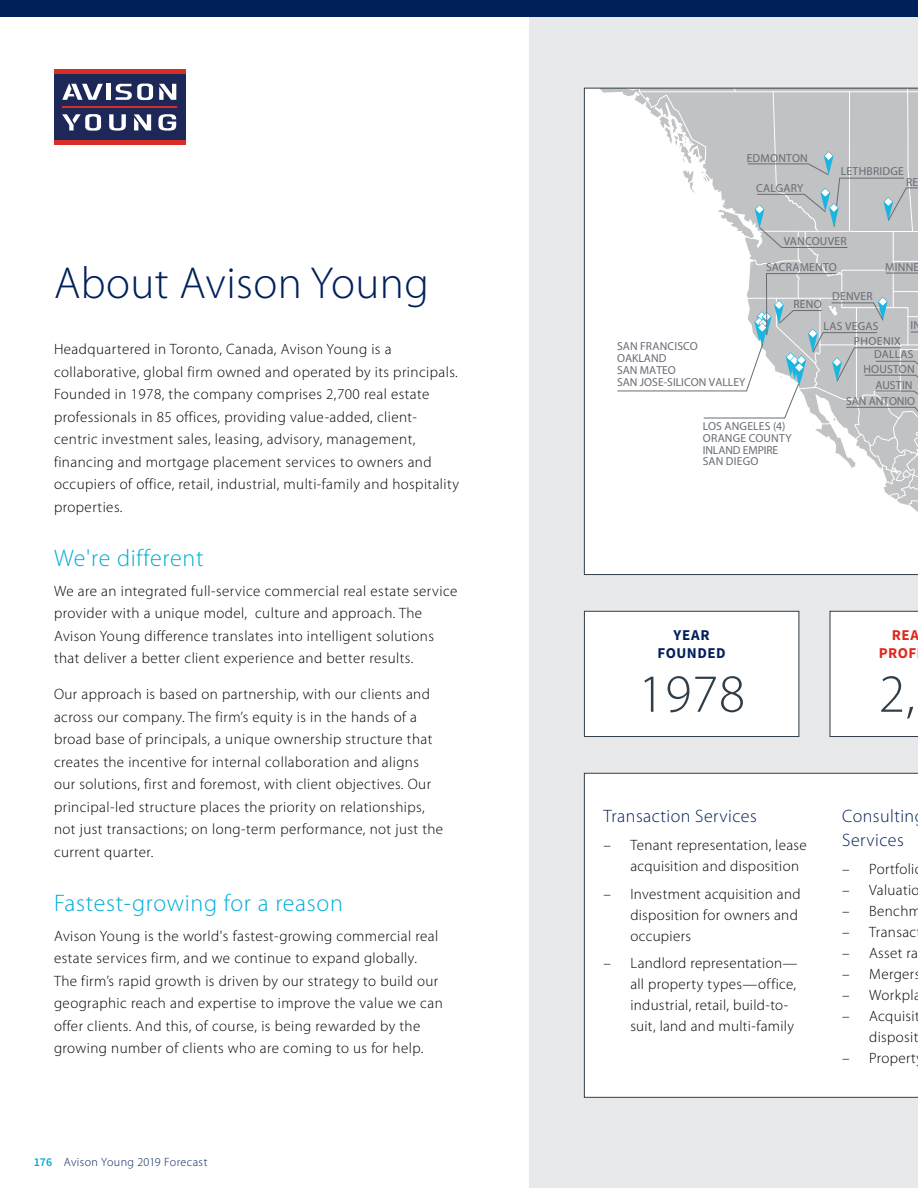
<style>
.page{position:relative;width:918px;height:1188px;background:#fff}
.page>*{position:absolute;margin:0;border:0;box-sizing:border-box;transform-origin:0 0}
.t1{font:300 54px "Myriad Pro";color:#303e49}
.t2{font:300 45px "Myriad Pro";letter-spacing:.01em;color:#00205c}
.t3{font:300 24px "Myriad Pro";letter-spacing:.03em;color:#00acd8}
.t4{font:300 18px/24px "Myriad Pro";letter-spacing:.025em;color:#00205c}
.t5{font:300 15px/22.5px "Myriad Pro";letter-spacing:.03em;color:#000}
.t6{font:700 15px/18px "Source Sans Pro";letter-spacing:.035em;color:#00205c;text-align:center}
.t7{font:700 15px/18px "Source Sans Pro";letter-spacing:.035em;color:#df271c;text-align:right}
.t8{font:300 12px "Myriad Pro";letter-spacing:.035em;color:#00205c}
.t9{font:11.55px/15.6px "Myriad Pro";letter-spacing:.01em;color:#676c74}
.t10{font:11.55px "Myriad Pro";letter-spacing:-.01em;color:#676c74}
.t11{font:11.55px "Myriad Pro";letter-spacing:.035em;color:#676c74}
.s1{font-family:"Source Sans Pro";font-weight:600;color:#00acd8}
</style>
<div class="page">
<div style="left:54px;top:74px;width:132px;height:66px;background:#1d2858"></div>
<div style="left:106px;top:84px;width:5px;height:16px;background:#fff"></div>
<svg style="left:115px;top:84px;width:61px;height:16px"></svg>
<svg style="left:134px;top:114px;width:17px;height:16px"></svg>
<svg style="left:62px;top:83px;width:41px;height:17px"></svg>
<svg style="left:62px;top:114px;width:40px;height:17px"></svg>
<svg style="left:109px;top:114px;width:17px;height:17px"></svg>
<svg style="left:158px;top:114px;width:18px;height:17px"></svg>
<div style="left:54px;top:140px;width:132px;height:5px;background:#d92d27"></div>
<hr style="left:54px;top:70px;width:132px;height:4px;background:#d92d27">
<hr style="left:62px;top:107px;width:114px;height:1px;background:#d92d27">
<div style="left:530px;top:0;width:388px;height:1188px;background:#e7e9ea"></div>
<svg style="left:584px;top:88px;width:334px;height:487px;background:#e3e5e6"></svg>
<div style="left:584px;top:611px;width:215px;height:126px;background:#fff;border:1px solid #303e49"></div>
<div style="left:830px;top:611px;width:88px;height:126px;background:#fff"></div>
<div style="left:584px;top:773px;width:334px;height:325px;background:#fff"></div>
<div style="left:0;top:0;width:918px;height:16px;background:#00205c"></div>
<h2 class="t2" style="left:54px;top:256px;width:376px">About Avison Young</h2>
<p class="t5" style="left:54px;top:338px;width:407px">Headquartered in Toronto, Canada, Avison Young is a collaborative, global firm owned and operated by its principals.<br>Founded in 1978, the company comprises 2,700 real estate professionals in 85 offices, providing value-added, client&shy;centric investment sales, leasing, advisory, management, financing and mortgage placement services to owners and occupiers of office, retail, industrial, multi-family and hospitality properties.</p>
<h3 class="t3" style="left:54px;top:544px;width:151px">We're different</h3>
<p class="t5" style="left:54px;top:579px;width:405px">We are an integrated full-service commercial real estate service provider with a unique model, culture and approach. The Avison Young difference translates into intelligent solutions that deliver a better client experience and better results.</p>
<p class="t5" style="left:54px;top:683px;width:391px">Our approach is based on partnership, with our clients and across our company. The firm’s equity is in the hands of a broad base of principals, a unique ownership structure that creates the incentive for internal collaboration and aligns our solutions, first and foremost, with client objectives. Our principal-led structure places the priority on relationships, not just transactions; on long-term performance, not just the current quarter.</p>
<h3 class="t3" style="left:54px;top:889px;width:290px">Fastest-growing for a reason</h3>
<p class="t5" style="left:54px;top:924px;width:390px">Avison Young is the world's fastest-growing commercial real estate services firm, and we continue to expand globally.<br>The firm’s rapid growth is driven by our strategy to build our geographic reach and expertise to improve the value we can offer clients. And this, of course, is being rewarded by the growing number of clients who are coming to us for help.</p>
<p class="t8" style="left:34px;top:1155px;width:175px"><span class="s1">176</span> Avison Young 2019 Forecast</p>
<p class="t9" style="left:747px;top:150px;width:63px">EDMONTON</p>
<p class="t9" style="left:756px;top:180px;width:49px">CALGARY</p>
<p class="t9" style="left:841px;top:163px;width:65px">LETHBRIDGE</p>
<p class="t9" style="left:906px;top:174px;width:14px">RE</p>
<p class="t9" style="left:784px;top:233px;width:64px">VANCOUVER</p>
<p class="t9" style="left:766px;top:259px;width:72px">SACRAMENTO</p>
<p class="t9" style="left:832px;top:288px;width:42px">DENVER</p>
<p class="t9" style="left:793px;top:296px;width:30px">RENO</p>
<p class="t9" style="left:885px;top:259px;width:36px">MINNE</p>
<p class="t9" style="left:617px;top:340px;width:130px;line-height:11.9px">SAN FRANCISCO<br>OAKLAND<br>SAN MATEO<br>SAN JOSE-SILICON VALLEY</p>
<p class="t9" style="left:703px;top:420px;width:91px;line-height:11.6px">LOS ANGELES (4)<br>ORANGE COUNTY</p>
<p class="t9" style="left:703px;top:453px;width:57px">SAN DIEGO</p>
<p class="t10" style="left:703px;top:443px;width:77px">INLAND EMPIRE</p>
<p class="t9" style="left:824px;top:318px;width:56px">LAS VEGAS</p>
<p class="t11" style="left:854px;top:334px;width:49px">PHOENIX</p>
<p class="t9" style="left:911px;top:317px;width:12px">IN</p>
<p class="t9" style="left:846px;top:346px;width:70px;text-align:right">DALLAS<br>HOUSTON<br>AUSTIN<br>SAN ANTONIO</p>
<p class="t6" style="left:658px;top:626px;width:70px">YEAR<br>FOUNDED</p>
<h1 class="t1" style="left:638px;top:661px;width:109px">1978</h1>
<p class="t4" style="left:603px;top:804px;width:155px">Transaction Services</p>
<p class="t5" style="left:630px;top:834px;width:178px;line-height:21px;text-indent:-27px">– Tenant representation, lease acquisition and disposition</p>
<p class="t5" style="left:630px;top:883px;width:172px;line-height:21px;text-indent:-27px">– Investment acquisition and disposition for owners and occupiers</p>
<p class="t5" style="left:630px;top:953px;width:169px;line-height:21px;text-indent:-27px">– Landlord representation— all property types—office, industrial, retail, build-to&shy;suit, land and multi-family</p>
<p class="t7" style="left:879px;top:626px;width:42px">REA<br>PROF</p>
<h1 class="t1" style="left:879px;top:661px;width:38px">2,</h1>
<p class="t4" style="left:842px;top:804px;width:74px">Consultin<br>Services</p>
<p class="t5" style="left:842px;top:857px;width:74px">– Portfoli</p>
<p class="t5" style="left:842px;top:878px;width:79px">– Valuatio</p>
<p class="t5" style="left:842px;top:899px;width:80px">– Benchm</p>
<p class="t5" style="left:842px;top:920px;width:75px">– Transac</p>
<p class="t5" style="left:842px;top:941px;width:77px">– Asset ra</p>
<p class="t5" style="left:842px;top:962px;width:80px">– Mergers</p>
<p class="t5" style="left:842px;top:983px;width:80px">– Workpla</p>
<p class="t5" style="left:842px;top:1005px;width:79px;line-height:21px;text-align:right">– Acquisit disposit</p>
<p class="t5" style="left:842px;top:1046px;width:75px">– Propert</p>
</div>
